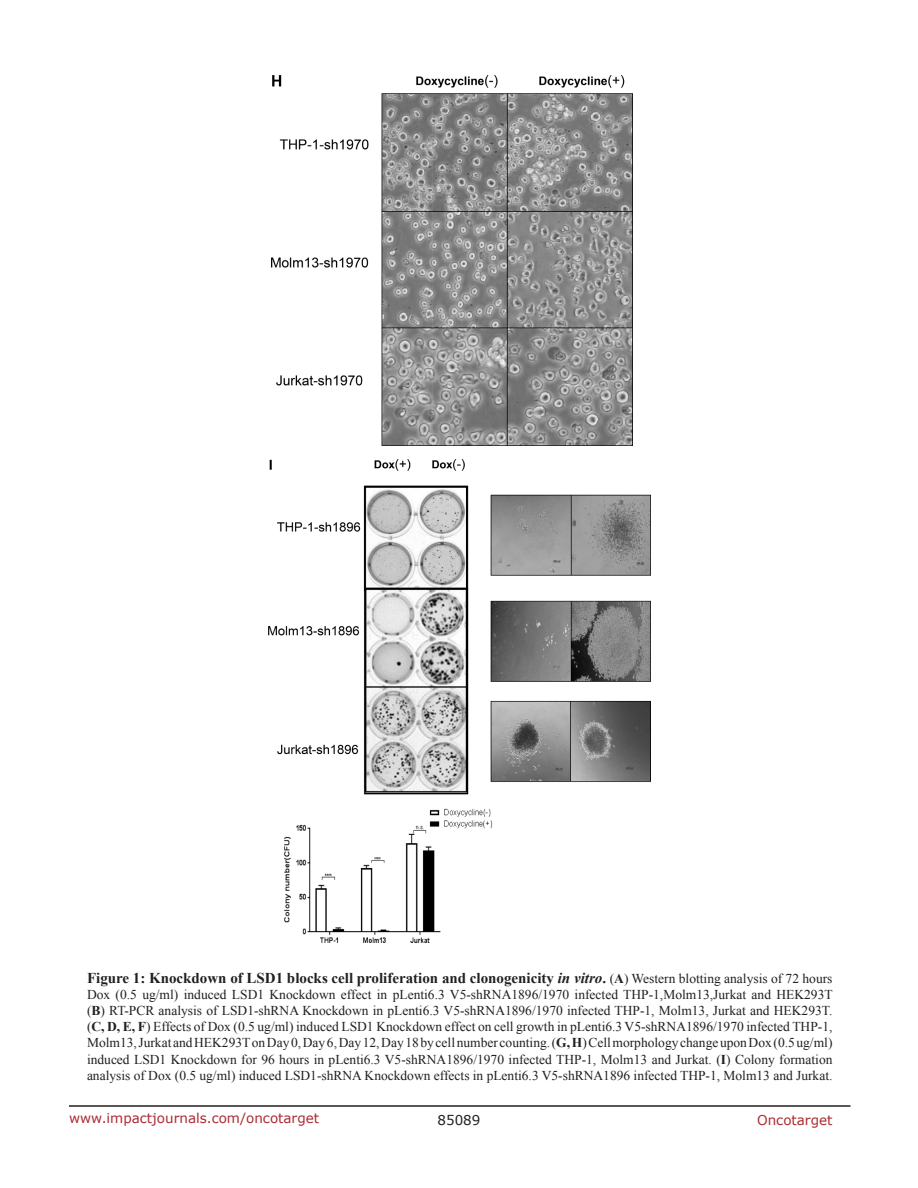
<style>
.page{position:relative;width:918px;height:1188px;background:#fff}
.page>*{position:absolute;margin:0;border:0;box-sizing:border-box;transform-origin:0 0}
.FigureText{font:700 15px "Times New Roman";color:#231f20}
.FigureText-2{font:13.5px/16.2px "Times New Roman";color:#231f20;text-align:justify}
.t1{font:13.5px "Verdana";color:#ac2b31}
.t2{font:13.5px "Verdana";color:#231f20}
.s1{font-style:italic}
.s2{font-weight:400;font-size:13.5px}
.s3{font-size:13.5px}
.s4{font-weight:700}
</style>
<div class="page">
<hr style="left:69px;top:1105px;width:781px;height:2px;background:#231f20">
<img style="left:272px;top:76px;width:361px;height:370px">
<img style="left:269px;top:460px;width:382px;height:483px">
<p class="FigureText" style="left:87px;top:967px;width:747px">Figure 1: Knockdown of LSD1 blocks cell proliferation and clonogenicity <span class="s1">in vitro</span>. <span class="s2">(</span><span class="s3">A</span><span class="s2">) Western blotting analysis of 72 hours</span></p>
<p class="FigureText-2" style="left:87px;top:986px;width:747px">Dox (0.5 ug/ml) induced LSD1 Knockdown effect in pLenti6.3 V5-shRNA1896/1970 infected THP-1,Molm13,Jurkat and HEK293T (<span class="s4">B</span>) RT-PCR analysis of LSD1-shRNA Knockdown in pLenti6.3 V5-shRNA1896/1970 infected THP-1, Molm13, Jurkat and HEK293T. (<span class="s4">C, D, E, F</span>) Effects of Dox (0.5 ug/ml) induced LSD1 Knockdown effect on cell growth in pLenti6.3 V5-shRNA1896/1970 infected THP-1, Molm13, Jurkat and HEK293T on Day 0, Day 6, Day 12, Day 18 by cell number counting. (<span class="s4">G, H</span>) Cell morphology change upon Dox (0.5 ug/ml) induced LSD1 Knockdown for 96 hours in pLenti6.3 V5-shRNA1896/1970 infected THP-1, Molm13 and Jurkat. (<span class="s4">I</span>) Colony formation analysis of Dox (0.5 ug/ml) induced LSD1-shRNA Knockdown effects in pLenti6.3 V5-shRNA1896 infected THP-1, Molm13 and Jurkat.</p>
<p class="t1" style="left:69px;top:1109px;width:252px">www.impactjournals.com/oncotarget</p>
<p class="t2" style="left:438px;top:1111px;width:44px">85089</p>
<p class="t1" style="left:757px;top:1111px;width:77px">Oncotarget</p>
</div>
